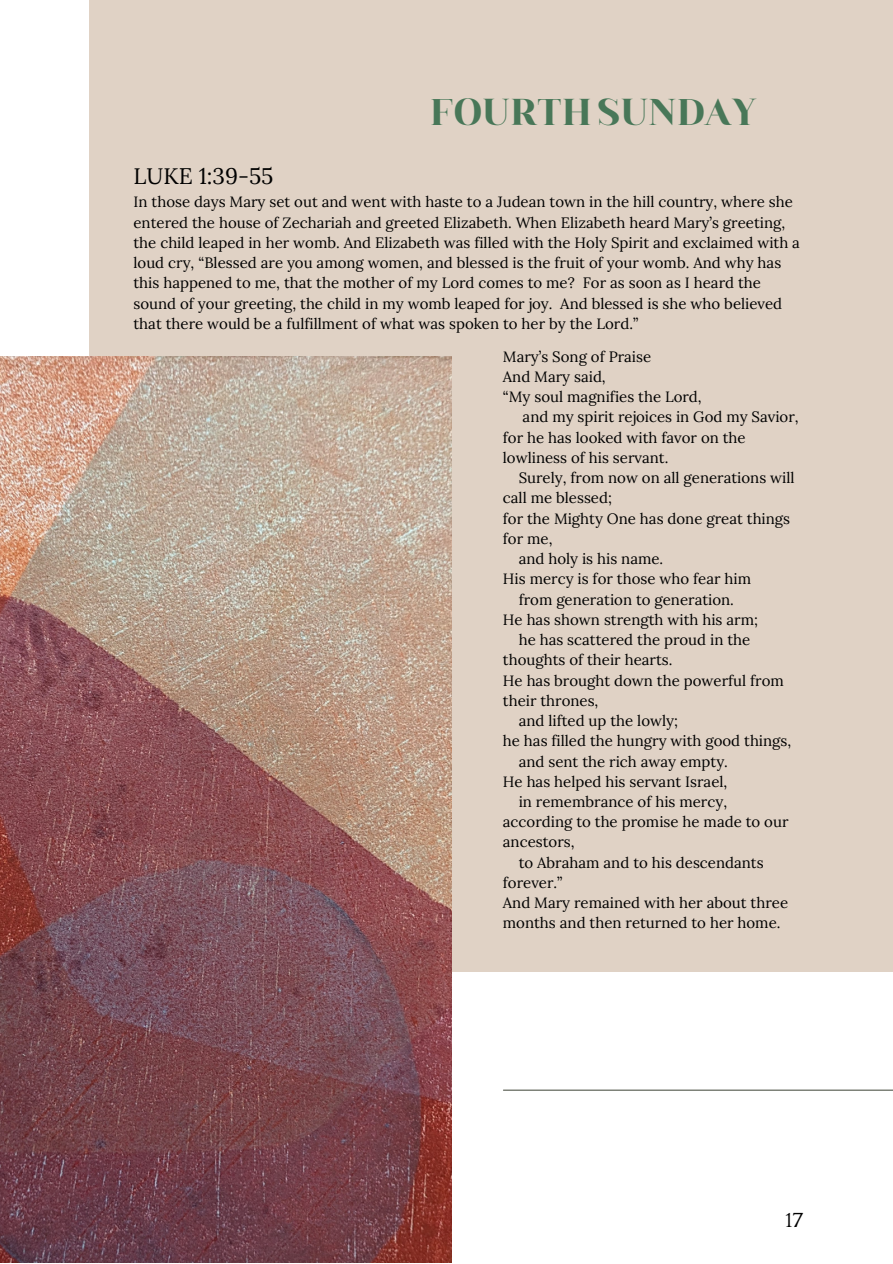
<style>
.page{position:relative;width:893px;height:1264px;background:#fff}
.page>*{position:absolute;margin:0;border:0;box-sizing:border-box;transform-origin:0 0}
.t1{font:39px "RTL Rayyan Regular";color:#487758}
.t2{font:22.5px "Lora";color:#000}
.t3{font:21px "Quattrocento";color:#000}
.t4{font:15px/20.2px "Lora";color:#000}
</style>
<div class="page">
<div style="left:89px;top:0;width:803px;height:971px;background:#e0d2c5"></div>
<img style="left:0;top:357px;width:451px;height:905px">
<hr style="left:503px;top:1089px;width:389px;height:1px;background:#52574b">
<p class="t1" style="left:429px;top:89px;width:329px">FOURTHSUNDAY</p>
<p class="t2" style="left:133px;top:161px;width:141px">LUKE 1:39-55</p>
<p class="t4" style="left:133px;top:192px;width:668px">In those days Mary set out and went with haste to a Judean town in the hill country, where she entered the house of Zechariah and greeted Elizabeth. When Elizabeth heard Mary’s greeting, the child leaped in her womb. And Elizabeth was filled with the Holy Spirit and exclaimed with a loud cry, “Blessed are you among women, and blessed is the fruit of your womb. And why has this happened to me, that the mother of my Lord comes to me? For as soon as I heard the sound of your greeting, the child in my womb leaped for joy. And blessed is she who believed that there would be a fulfillment of what was spoken to her by the Lord.”</p>
<p class="t4" style="left:503px;top:346px;width:150px">Mary’s Song of Praise</p>
<p class="t4" style="left:503px;top:366px;width:104px">And Mary said,</p>
<p class="t4" style="left:503px;top:386px;width:200px">“My soul magnifies the Lord,</p>
<p class="t4" style="left:522px;top:407px;width:277px">and my spirit rejoices in God my Savior,</p>
<p class="t4" style="left:503px;top:427px;width:244px">for he has looked with favor on the lowliness of his servant.</p>
<p class="t4" style="left:503px;top:467px;width:293px;text-indent:16px">Surely, from now on all generations will call me blessed;</p>
<p class="t4" style="left:503px;top:508px;width:289px">for the Mighty One has done great things for me,</p>
<p class="t4" style="left:518px;top:548px;width:146px">and holy is his name.</p>
<p class="t4" style="left:503px;top:568px;width:250px">His mercy is for those who fear him</p>
<p class="t4" style="left:518px;top:589px;width:217px">from generation to generation.</p>
<p class="t4" style="left:503px;top:609px;width:256px">He has shown strength with his arm;</p>
<p class="t4" style="left:503px;top:629px;width:249px;text-indent:16px">he has scattered the proud in the thoughts of their hearts.</p>
<p class="t4" style="left:503px;top:670px;width:282px">He has brought down the powerful from their thrones,</p>
<p class="t4" style="left:518px;top:710px;width:161px">and lifted up the lowly;</p>
<p class="t4" style="left:503px;top:730px;width:290px">he has filled the hungry with good things,</p>
<p class="t4" style="left:518px;top:751px;width:211px">and sent the rich away empty.</p>
<p class="t4" style="left:503px;top:771px;width:226px">He has helped his servant Israel,</p>
<p class="t4" style="left:518px;top:791px;width:210px">in remembrance of his mercy,</p>
<p class="t4" style="left:503px;top:811px;width:287px">according to the promise he made to our ancestors,</p>
<p class="t4" style="left:503px;top:852px;width:262px;text-indent:16px">to Abraham and to his descendants forever.”</p>
<p class="t4" style="left:503px;top:892px;width:287px">And Mary remained with her about three months and then returned to her home.</p>
<p class="t3" style="left:785px;top:1209px;width:20px">17</p>
</div>
